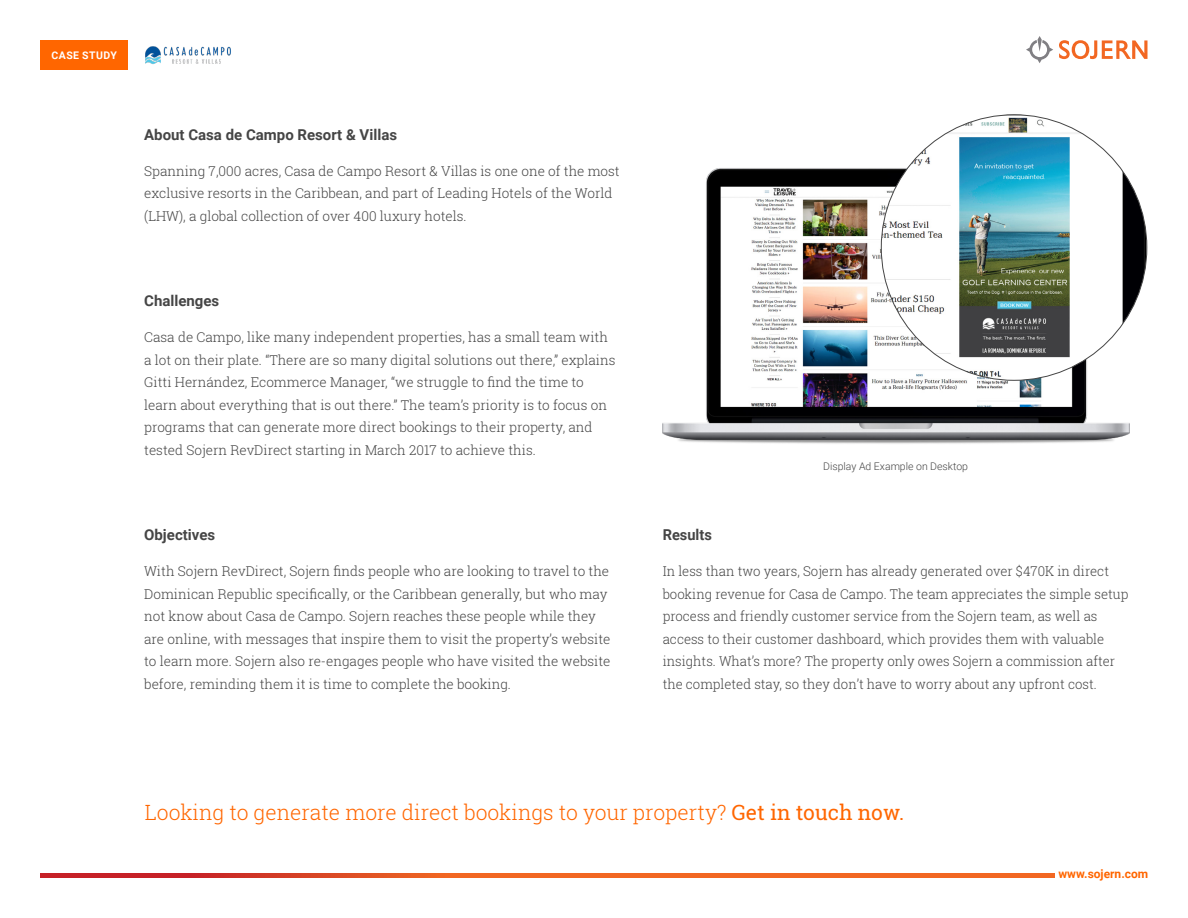
<style>
.page{position:relative;width:1188px;height:918px;background:#fff}
.page>*{position:absolute;margin:0;border:0;box-sizing:border-box;transform-origin:0 0}
.t1{font:300 21px "Roboto Slab";color:#f60}
.t2{font:700 15px "Roboto";color:#454545}
.t3{font:300 13.5px/22.5px "Roboto Slab";color:#454545}
.t4{font:700 12px "Roboto";color:#f60}
.t5{font:300 10.5px "Roboto";color:#454545}
.t6{font:700 10.5px "Roboto";letter-spacing:.045em;color:#fff}
.s1{font-weight:400}
</style>
<div class="page">
<svg style="left:1059px;top:40px;width:88px;height:19px"></svg>
<svg style="left:1026px;top:36px;width:27px;height:27px"></svg>
<svg style="left:40px;top:874px;width:1014px;height:4px;background:#e55423"></svg>
<div style="left:40px;top:40px;width:88px;height:30px;background:#f60"></div>
<img style="left:145px;top:46px;width:86px;height:18px">
<img style="left:662px;top:165px;width:467px;height:279px">
<img style="left:881px;top:115px;width:266px;height:265px;border-radius:133px">
<p class="t6" style="left:51px;top:48px;width:67px">CASE STUDY</p>
<p class="t2" style="left:144px;top:124px;width:254px">About Casa de Campo Resort &amp; Villas</p>
<p class="t3" style="left:144px;top:159px;width:477px">Spanning 7,000 acres, Casa de Campo Resort &amp; Villas is one one of the most exclusive resorts in the Caribbean, and part of Leading Hotels of the World (LHW), a global collection of over 400 luxury hotels.</p>
<p class="t2" style="left:144px;top:290px;width:77px">Challenges</p>
<p class="t3" style="left:144px;top:326px;width:473px">Casa de Campo, like many independent properties, has a small team with a lot on their plate. “There are so many digital solutions out there,” explains Gitti Hernández, Ecommerce Manager, “we struggle to find the time to learn about everything that is out there.” The team’s priority is to focus on programs that can generate more direct bookings to their property, and tested Sojern RevDirect starting in March 2017 to achieve this.</p>
<p class="t2" style="left:144px;top:524px;width:72px">Objectives</p>
<p class="t3" style="left:144px;top:560px;width:468px">With Sojern RevDirect, Sojern finds people who are looking to travel to the Dominican Republic specifically, or the Caribbean generally, but who may not know about Casa de Campo. Sojern reaches these people while they are online, with messages that inspire them to visit the property’s website to learn more. Sojern also re-engages people who have visited the website before, reminding them it is time to complete the booking.</p>
<p class="t5" style="left:823px;top:459px;width:146px">Display Ad Example on Desktop</p>
<p class="t2" style="left:663px;top:525px;width:51px">Results</p>
<p class="t3" style="left:663px;top:560px;width:467px">In less than two years, Sojern has already generated over $470K in direct booking revenue for Casa de Campo. The team appreciates the simple setup process and friendly customer service from the Sojern team, as well as access to their customer dashboard, which provides them with valuable insights. What’s more? The property only owes Sojern a commission after the completed stay, so they don’t have to worry about any upfront cost.</p>
<h1 class="t1" style="left:145px;top:798px;width:761px">Looking to generate more direct bookings to your property? <span class="s1">Get in touch now.</span></h1>
<p class="t4" style="left:1058px;top:865px;width:91px">www.sojern.com</p>
</div>
